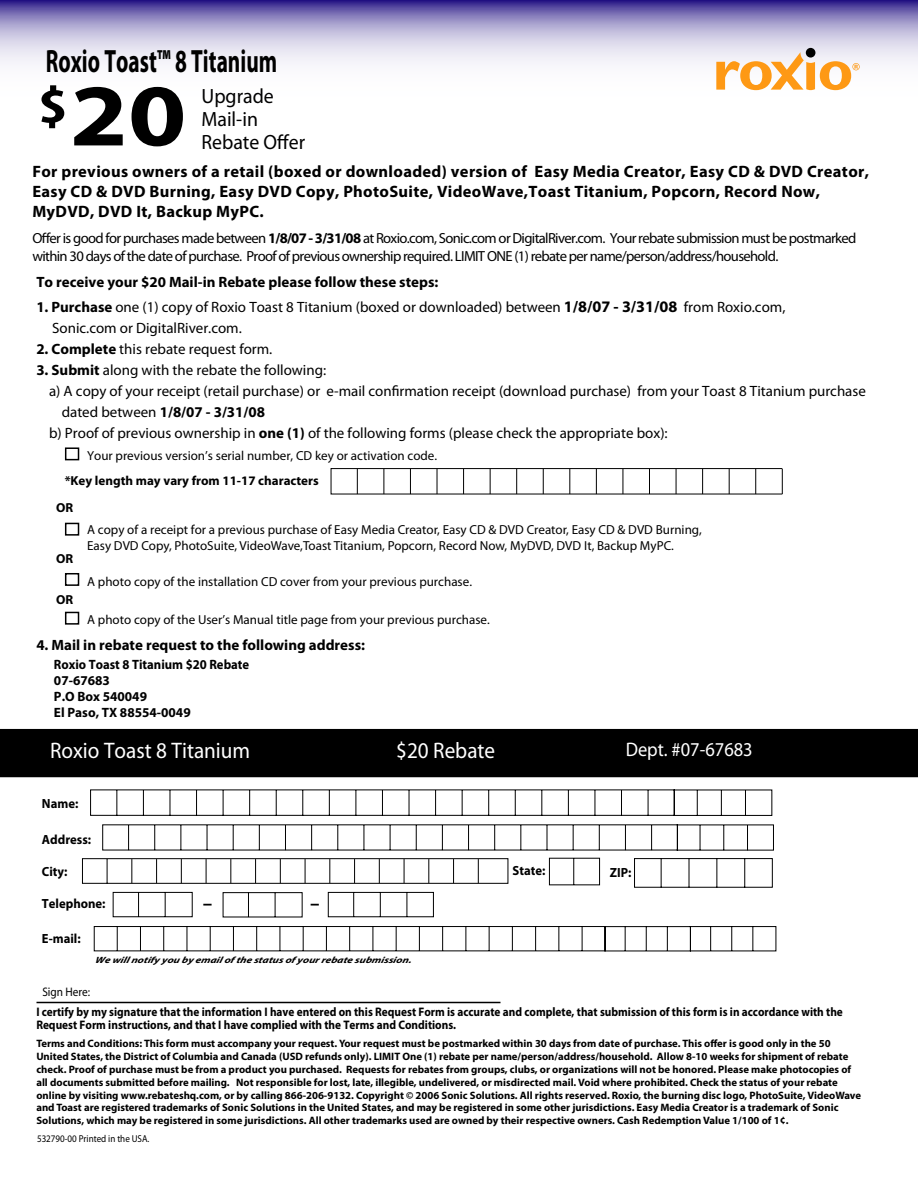
<style>
.page{position:relative;width:918px;height:1188px;background:#fff}
.page>*{position:absolute;margin:0;border:0;box-sizing:border-box;transform-origin:0 0}
.t1{font:700 88.5px "Myriad Pro";color:#000;scale:1.19 1}
.t2{font:700 32.4px "Myriad Pro";color:#000;scale:.66 1}
.t3{font:27.3px "Myriad Pro";color:#000;scale:1.22 1}
.t4{font:22.5px "Myriad Pro";color:#fff;scale:.94 1}
.t5{font:20.7px/23px "Myriad Pro";color:#000;scale:.96 1}
.t6{font:19.65px "Myriad Pro";color:#fff;scale:.94 1}
.t7{font:700 16.5px/19.8px "Myriad Pro";letter-spacing:.02em;color:#000}
.t8{font:15px/21px "Myriad Pro";color:#000}
.t9{font:700 15px "Myriad Pro";color:#000}
.t10{font:14.7px/17.5px "Myriad Pro";letter-spacing:-.045em;color:#000}
.t11{font:700 13.5px/16px "Myriad Pro";color:#000;scale:.94 1}
.t12{font:700 13.35px "Myriad Pro";color:#000;scale:.95 1}
.t13{font:13.05px/15.8px "Myriad Pro";color:#000}
.t14{font:700 13.05px "Myriad Pro";color:#000}
.t15{font:700 12.45px/13.5px "Myriad Pro";color:#000;scale:.91 1}
.t16{font:12.45px "Myriad";color:#000;scale:.91 1}
.t17{font:700 10.65px/12.9px "Myriad Pro";color:#000}
.t18{font:10.05px "Myriad Pro";color:#000;scale:.9 1}
.t19{font:italic 700 9.15px "Myriad Pro";color:#000;scale:1.22 1}
.s1{font-weight:700}
.s2{font-weight:700;font-size:16.05px}
.s3{font-weight:400}
</style>
<div class="page">
<svg style="left:0;top:0;width:918px;height:91px"></svg>
<div style="left:0;top:729px;width:918px;height:48px;background:#000"></div>
<svg style="left:82px;top:789px;width:692px;height:95px"></svg>
<svg style="left:94px;top:858px;width:683px;height:94px"></svg>
<svg style="left:112px;top:892px;width:191px;height:26px"></svg>
<div style="left:65px;top:447px;width:14px;height:13px;border:2px solid #000"></div>
<div style="left:65px;top:573px;width:14px;height:13px;border:2px solid #000"></div>
<div style="left:65px;top:523px;width:14px;height:13px;border:2px solid #000"></div>
<div style="left:65px;top:612px;width:14px;height:13px;border:2px solid #000"></div>
<svg style="left:330px;top:468px;width:453px;height:27px"></svg>
<div style="left:806px;top:48px;width:9px;height:10px;background:#000;border-radius:50%"></div>
<svg style="left:716px;top:52px;width:144px;height:38px"></svg>
<svg style="left:36px;top:1001px;width:465px;height:3px"></svg>
<h2 class="t2" style="left:46px;top:43px;width:352px">Roxio Toast™ 8 Titanium</h2>
<h3 class="t5" style="left:202px;top:85px;width:110px">Upgrade<br>Mail-in<br>Rebate Offer</h3>
<h1 class="t1" style="left:38px;top:66px;width:127px"><sup>$</sup>20</h1>
<h3 class="t7" style="left:32px;top:162px;width:838px">For previous owners of a retail (boxed or downloaded) version of Easy Media Creator, Easy CD &amp; DVD Creator,<br>Easy CD &amp; DVD Burning, Easy DVD Copy, PhotoSuite, VideoWave,Toast Titanium, Popcorn, Record Now,<br>MyDVD, DVD It, Backup MyPC.</h3>
<p class="t10" style="left:32px;top:230px;width:826px">Offer is good for purchases made between <span class="s1">1/8/07 - 3/31/08</span> at Roxio.com, Sonic.com or DigitalRiver.com. Your rebate submission must be postmarked within 30 days of the date of purchase. Proof of previous ownership required. LIMIT ONE (1) rebate per name/person/address/household.</p>
<h3 class="t9" style="left:36px;top:273px;width:404px">To receive your $20 Mail-in Rebate please follow these steps:</h3>
<h3 class="t8" style="left:52px;top:296px;width:735px;text-indent:-16px"><span class="s1">1. Purchase</span> one (1) copy of Roxio Toast 8 Titanium (boxed or downloaded) between <span class="s2">1/8/07 - 3/31/08</span> from Roxio.com,<br>Sonic.com or DigitalRiver.com.</h3>
<h3 class="t8" style="left:36px;top:338px;width:238px"><span class="s1">2. Complete</span> this rebate request form.</h3>
<h3 class="t8" style="left:36px;top:359px;width:291px"><span class="s1">3. Submit</span> along with the rebate the following:</h3>
<h3 class="t8" style="left:49px;top:380px;width:818px">a) A copy of your receipt (retail purchase) or e-mail confirmation receipt (download purchase) from your Toast 8 Titanium purchase</h3>
<h3 class="t9" style="left:62px;top:403px;width:205px"><span class="s3">dated between</span> 1/8/07 - 3/31/08</h3>
<h3 class="t8" style="left:49px;top:422px;width:620px">b) Proof of previous ownership in <span class="s1">one (1)</span> of the following forms (please check the appropriate box):</h3>
<p class="t13" style="left:87px;top:448px;width:352px">Your previous version’s serial number, CD key or activation code.</p>
<p class="t14" style="left:65px;top:474px;width:256px">*Key length may vary from 11-17 characters</p>
<p class="t14" style="left:56px;top:501px;width:19px">OR</p>
<p class="t14" style="left:56px;top:551px;width:19px">OR</p>
<p class="t14" style="left:56px;top:592px;width:19px">OR</p>
<p class="t13" style="left:87px;top:522px;width:616px">A copy of a receipt for a previous purchase of Easy Media Creator, Easy CD &amp; DVD Creator, Easy CD &amp; DVD Burning,<br>Easy DVD Copy, PhotoSuite, VideoWave,Toast Titanium, Popcorn, Record Now, MyDVD, DVD It, Backup MyPC.</p>
<p class="t13" style="left:87px;top:574px;width:386px">A photo copy of the installation CD cover from your previous purchase.</p>
<p class="t13" style="left:87px;top:612px;width:404px">A photo copy of the User’s Manual title page from your previous purchase.</p>
<h3 class="t9" style="left:36px;top:637px;width:330px">4. Mail in rebate request to the following address:</h3>
<p class="t11" style="left:54px;top:656px;width:209px">Roxio Toast 8 Titanium $20 Rebate<br>07-67683<br>P.O Box 540049<br>El Paso, TX 88554-0049</p>
<h3 class="t4" style="left:50px;top:738px;width:214px">Roxio Toast 8 Titanium</h3>
<h3 class="t4" style="left:396px;top:738px;width:107px">$20 Rebate</h3>
<h3 class="t6" style="left:626px;top:739px;width:137px">Dept. #07-67683</h3>
<p class="t12" style="left:42px;top:796px;width:40px">Name:</p>
<p class="t12" style="left:42px;top:832px;width:53px">Address:</p>
<p class="t12" style="left:42px;top:864px;width:28px">City:</p>
<p class="t12" style="left:42px;top:896px;width:69px">Telephone:</p>
<p class="t12" style="left:42px;top:931px;width:42px">E-mail:</p>
<h3 class="t3" style="left:202px;top:888px;width:10px">-</h3>
<h3 class="t3" style="left:310px;top:888px;width:10px">-</h3>
<p class="t19" style="left:95px;top:954px;width:263px">We will notify you by email of the statusof yourrebate submission.</p>
<p class="t16" style="left:42px;top:985px;width:54px">Sign Here:</p>
<p class="t12" style="left:513px;top:864px;width:36px">State:</p>
<p class="t12" style="left:610px;top:865px;width:24px">ZIP:</p>
<p class="t15" style="left:36px;top:1005px;width:888px">I certify by my signature that the information I have entered on this Request Form is accurate and complete, that submission of this form is in accordance with the<br>Request Form instructions, and that I have complied with the Terms and Conditions.</p>
<p class="t17" style="left:36px;top:1037px;width:826px">Terms and Conditions: This form must accompany your request. Your request must be postmarked within 30 days from date of purchase. This offer is good only in the 50<br>United States, the District of Columbia and Canada (USD refunds only). LIMIT One (1) rebate per name/person/address/household. Allow 8-10 weeks for shipment of rebate check. Proof of purchase must be from a product you purchased. Requests for rebates from groups, clubs, or organizations will not be honored. Please make photocopies of all documents submitted before mailing. Not responsible for lost, late, illegible, undelivered, or misdirected mail. Void where prohibited. Check the status of your rebate online by visiting www.rebateshq.com, or by calling 866-206-9132. Copyright © 2006 Sonic Solutions. All rights reserved. Roxio, the burning disc logo, PhotoSuite, VideoWave and Toast are registered trademarks of Sonic Solutions in the United States, and may be registered in some other jurisdictions. Easy Media Creator is a trademark of Sonic Solutions, which may be registered in some jurisdictions. All other trademarks used are owned by their respective owners. Cash Redemption Value 1/100 of 1¢.</p>
<p class="t18" style="left:37px;top:1133px;width:126px">532790-00 Printed in the USA.</p>
</div>
